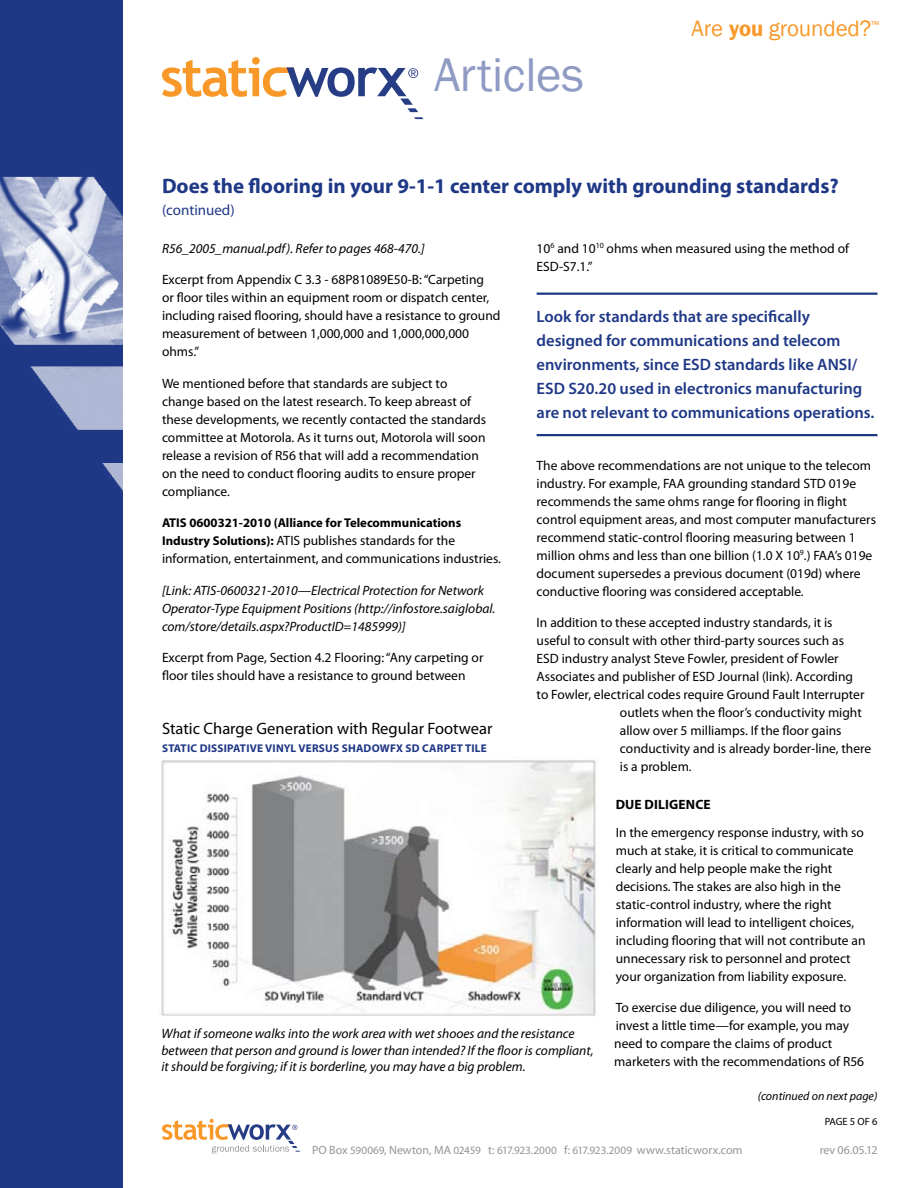
<style>
.page{position:relative;width:918px;height:1188px;background:#fff}
.page>*{position:absolute;margin:0;border:0;box-sizing:border-box;transform-origin:0 0}
.t1{font:48.6px "Franklin Gothic";letter-spacing:-.005em;color:#8f9bc3}
.t2{font:22.95px "Franklin Gothic";letter-spacing:-.005em;color:#f89828}
.t3{font:700 21px "Myriad Pro";color:#1f3886}
.t4{font:600 16.5px/24px "Myriad Pro";color:#1f3886}
.t5{font:16.5px "Myriad Pro";color:#000}
.t6{font:15px "Myriad Pro";color:#1f3886}
.t7{font:13.5px/18px "Myriad Pro";color:#000}
.t8{font:italic 13.5px/18px "Myriad Pro";color:#000}
.t9{font:700 13.5px "Myriad Pro";letter-spacing:.01em;color:#000}
.t10{font:700 12.75px "Myriad Pro";color:#000}
.t11{font:12px "Myriad Pro";color:#939598}
.t12{font:italic 12px "Myriad Pro";color:#000}
.t13{font:700 11.25px "Myriad Pro";letter-spacing:.02em;color:#1f3886}
.t14{font:10.5px "Myriad Pro";letter-spacing:-.005em;color:#000}
.s1{font-weight:600;font-size:22.35px}
.s2{font-weight:700;font-size:12.75px}
.s3{font-size:11.25px}
</style>
<div class="page">
<div style="left:0;top:0;width:123px;height:1188px;background:#1f3886"></div>
<img style="left:0;top:176px;width:123px;height:315px">
<svg style="left:162px;top:57px;width:261px;height:62px"></svg>
<svg style="left:162px;top:1119px;width:138px;height:35px"></svg>
<hr style="left:537px;top:293px;width:341px;height:2px;background:#1f3886">
<hr style="left:537px;top:434px;width:341px;height:2px;background:#1f3886">
<img style="left:161px;top:760px;width:435px;height:256px">
<h1 class="t1" style="left:434px;top:45px;width:151px">Articles</h1>
<h2 class="t2" style="left:692px;top:14px;width:189px">Are <span class="s1">you</span> grounded?<sup>™</sup></h2>
<h3 class="t3" style="left:162px;top:172px;width:678px">Does the flooring in your 9-1-1 center comply with grounding standards?</h3>
<p class="t6" style="left:162px;top:201px;width:74px">(continued)</p>
<p class="t8" style="left:162px;top:239px;width:264px">R56_2005_manual.pdf). Refer to pages 468-470.]</p>
<p class="t7" style="left:162px;top:271px;width:340px">Excerpt from Appendix C 3.3 - 68P81089E50-B: “Carpeting<br>or floor tiles within an equipment room or dispatch center, including raised flooring, should have a resistance to ground measurement of between 1,000,000 and 1,000,000,000 ohms.”</p>
<p class="t7" style="left:162px;top:374px;width:326px">We mentioned before that standards are subject to change based on the latest research. To keep abreast of these developments, we recently contacted the standards committee at Motorola. As it turns out, Motorola will soon release a revision of R56 that will add a recommendation on the need to conduct flooring audits to ensure proper compliance.</p>
<p class="t10" style="left:162px;top:515px;width:301px">ATIS 0600321-2010 (Alliance for Telecommunications</p>
<p class="t7" style="left:162px;top:532px;width:341px"><span class="s2">Industry Solutions):</span> ATIS publishes standards for the information, entertainment, and communications industries.</p>
<p class="t8" style="left:162px;top:581px;width:335px">[Link: ATIS-0600321-2010—Electrical Protection for Network<br>Operator-Type Equipment Positions (http://infostore.saiglobal. com/store/details.aspx?ProductID=1485999)]</p>
<p class="t7" style="left:162px;top:649px;width:323px">Excerpt from Page, Section 4.2 Flooring: “Any carpeting or floor tiles should have a resistance to ground between</p>
<p class="t7" style="left:537px;top:239px;width:314px">10<sup>6</sup> and 10<sup>10</sup> ohms when measured using the method of<br>ESD-S7.1.”</p>
<p class="t4" style="left:537px;top:304px;width:339px">Look for standards that are specifically designed for communications and telecom environments, since ESD standards like ANSI/ ESD S20.20 used in electronics manufacturing are not relevant to communications operations.</p>
<p class="t7" style="left:537px;top:456px;width:341px">The above recommendations are not unique to the telecom industry. For example, FAA grounding standard STD 019e recommends the same ohms range for flooring in flight control equipment areas, and most computer manufacturers recommend static-control flooring measuring between 1 million ohms and less than one billion (1.0 X 10<sup>9</sup>.) FAA’s 019e document supersedes a previous document (019d) where conductive flooring was considered acceptable.</p>
<p class="t7" style="left:537px;top:613px;width:298px">In addition to these accepted industry standards, it is</p>
<p class="t7" style="left:537px;top:631px;width:309px">useful to consult with other third-party sources such as</p>
<p class="t7" style="left:537px;top:649px;width:304px">ESD industry analyst Steve Fowler, president of Fowler</p>
<p class="t7" style="left:537px;top:667px;width:318px">Associates and publisher of ESD Journal (link). According</p>
<p class="t7" style="left:537px;top:685px;width:329px">to Fowler, electrical codes require Ground Fault Interrupter</p>
<p class="t7" style="left:620px;top:703px;width:243px">outlets when the floor’s conductivity might</p>
<p class="t7" style="left:620px;top:721px;width:223px">allow over 5 milliamps. If the floor gains</p>
<p class="t7" style="left:620px;top:739px;width:253px">conductivity and is already border-line, there</p>
<p class="t7" style="left:620px;top:757px;width:73px">is a problem.</p>
<p class="t9" style="left:616px;top:796px;width:96px">Due Diligence</p>
<p class="t7" style="left:616px;top:823px;width:251px">In the emergency response industry, with so much at stake, it is critical to communicate clearly and help people make the right decisions. The stakes are also high in the static-control industry, where the right information will lead to intelligent choices, including flooring that will not contribute an unnecessary risk to personnel and protect your organization from liability exposure.</p>
<p class="t7" style="left:614px;top:999px;width:251px">To exercise due diligence, you will need to invest a little time—for example, you may need to compare the claims of product marketers with the recommendations of R56</p>
<p class="t5" style="left:162px;top:718px;width:332px">Static Charge Generation with Regular Footwear</p>
<p class="t13" style="left:162px;top:741px;width:326px">Static Dissipative vinyl versus ShadowFX SD Carpet Tile</p>
<p class="t8" style="left:161px;top:1025px;width:434px;line-height:16.5px">What if someone walks into the work area with wet shooes and the resistance between that person and ground is lower than intended? If the floor is compliant, it should be forgiving; if it is borderline, you may have a big problem.</p>
<p class="t12" style="left:758px;top:1089px;width:121px">(continued on next page)</p>
<p class="t14" style="left:825px;top:1115px;width:54px">PAGE 5 OF 6</p>
<p class="t11" style="left:312px;top:1143px;width:432px">PO Box <span class="s3">590069</span>, Newton, MA <span class="s3">02459</span> t: <span class="s3">617.923.2000</span> f: <span class="s3">617.923.2009</span> www.staticworx.com</p>
<p class="t11" style="left:820px;top:1143px;width:60px">rev 06.05.12</p>
</div>
